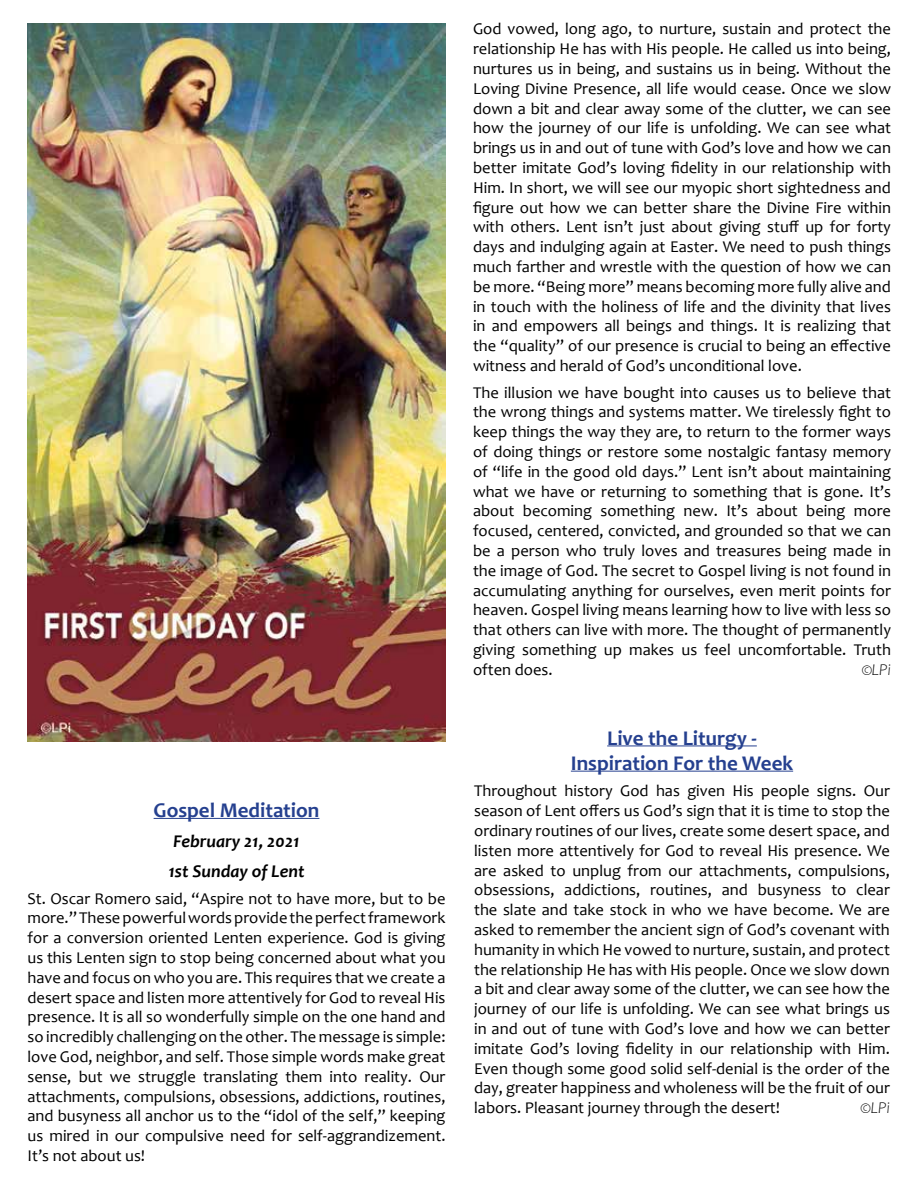
<style>
.page{position:relative;width:918px;height:1188px;background:#fff}
.page>*{position:absolute;margin:0;border:0;box-sizing:border-box;transform-origin:0 0}
.t1{font:700 21px/25.2px "Candara";color:#25408f;text-align:center}
.t2{font:italic 700 18px/30px "Candara";color:#000}
.t3{font:16.5px/19.8px "Candara";color:#000;text-align:justify}
.t4{font:italic 300 16.5px "Candara";color:#000}
</style>
<div class="page">
<hr style="left:154px;top:818px;width:165px;height:1px;background:#25408f">
<img style="left:27px;top:24px;width:418px;height:717px">
<hr style="left:607px;top:746px;width:150px;height:1px;background:#25408f">
<hr style="left:571px;top:771px;width:222px;height:1px;background:#25408f">
<p class="t1" style="left:154px;top:797px;width:167px">Gospel Meditation</p>
<p class="t2" style="left:168px;top:826px;width:138px">February 21, 2021<br>1st Sunday of Lent</p>
<p class="t3" style="left:28px;top:888px;width:420px">St. Oscar Romero said, “Aspire not to have more, but to be more.” These powerful words provide the perfect framework for a conversion oriented Lenten experience. God is giving us this Lenten sign to stop being concerned about what you have and focus on who you are. This requires that we create a desert space and listen more attentively for God to reveal His presence. It is all so wonderfully simple on the one hand and so incredibly challenging on the other. The message is simple: love God, neighbor, and self. Those simple words make great sense, but we struggle translating them into reality. Our attachments, compulsions, obsessions, addictions, routines, and busyness all anchor us to the “idol of the self,” keeping us mired in our compulsive need for self-aggrandizement.<br>It’s not about us!</p>
<p class="t3" style="left:473px;top:19px;width:420px">God vowed, long ago, to nurture, sustain and protect the relationship He has with His people. He called us into being, nurtures us in being, and sustains us in being. Without the Loving Divine Presence, all life would cease. Once we slow down a bit and clear away some of the clutter, we can see how the journey of our life is unfolding. We can see what brings us in and out of tune with God’s love and how we can better imitate God’s loving fidelity in our relationship with Him. In short, we will see our myopic short sightedness and figure out how we can better share the Divine Fire within with others. Lent isn’t just about giving stuff up for forty days and indulging again at Easter. We need to push things much farther and wrestle with the question of how we can be more. “Being more” means becoming more fully alive and in touch with the holiness of life and the divinity that lives in and empowers all beings and things. It is realizing that the “quality” of our presence is crucial to being an effective witness and herald of God’s unconditional love.</p>
<p class="t3" style="left:473px;top:382px;width:419px">The illusion we have bought into causes us to believe that the wrong things and systems matter. We tirelessly fight to keep things the way they are, to return to the former ways of doing things or restore some nostalgic fantasy memory of “life in the good old days.” Lent isn’t about maintaining what we have or returning to something that is gone. It’s about becoming something new. It’s about being more focused, centered, convicted, and grounded so that we can be a person who truly loves and treasures being made in the image of God. The secret to Gospel living is not found in accumulating anything for ourselves, even merit points for heaven. Gospel living means learning how to live with less so that others can live with more. The thought of permanently giving something up makes us feel uncomfortable. Truth often does.</p>
<p class="t4" style="left:862px;top:660px;width:30px">©LPi</p>
<p class="t1" style="left:571px;top:725px;width:224px">Live the Liturgy -<br>Inspiration For the Week</p>
<p class="t3" style="left:474px;top:781px;width:417px">Throughout history God has given His people signs. Our season of Lent offers us God’s sign that it is time to stop the ordinary routines of our lives, create some desert space, and listen more attentively for God to reveal His presence. We are asked to unplug from our attachments, compulsions, obsessions, addictions, routines, and busyness to clear the slate and take stock in who we have become. We are asked to remember the ancient sign of God’s covenant with humanity in which He vowed to nurture, sustain, and protect the relationship He has with His people. Once we slow down a bit and clear away some of the clutter, we can see how the journey of our life is unfolding. We can see what brings us in and out of tune with God’s love and how we can better imitate God’s loving fidelity in our relationship with Him.<br>Even though some good solid self-denial is the order of the day, greater happiness and wholeness will be the fruit of our labors. Pleasant journey through the desert!</p>
<p class="t4" style="left:861px;top:1099px;width:30px">©LPi</p>
</div>
